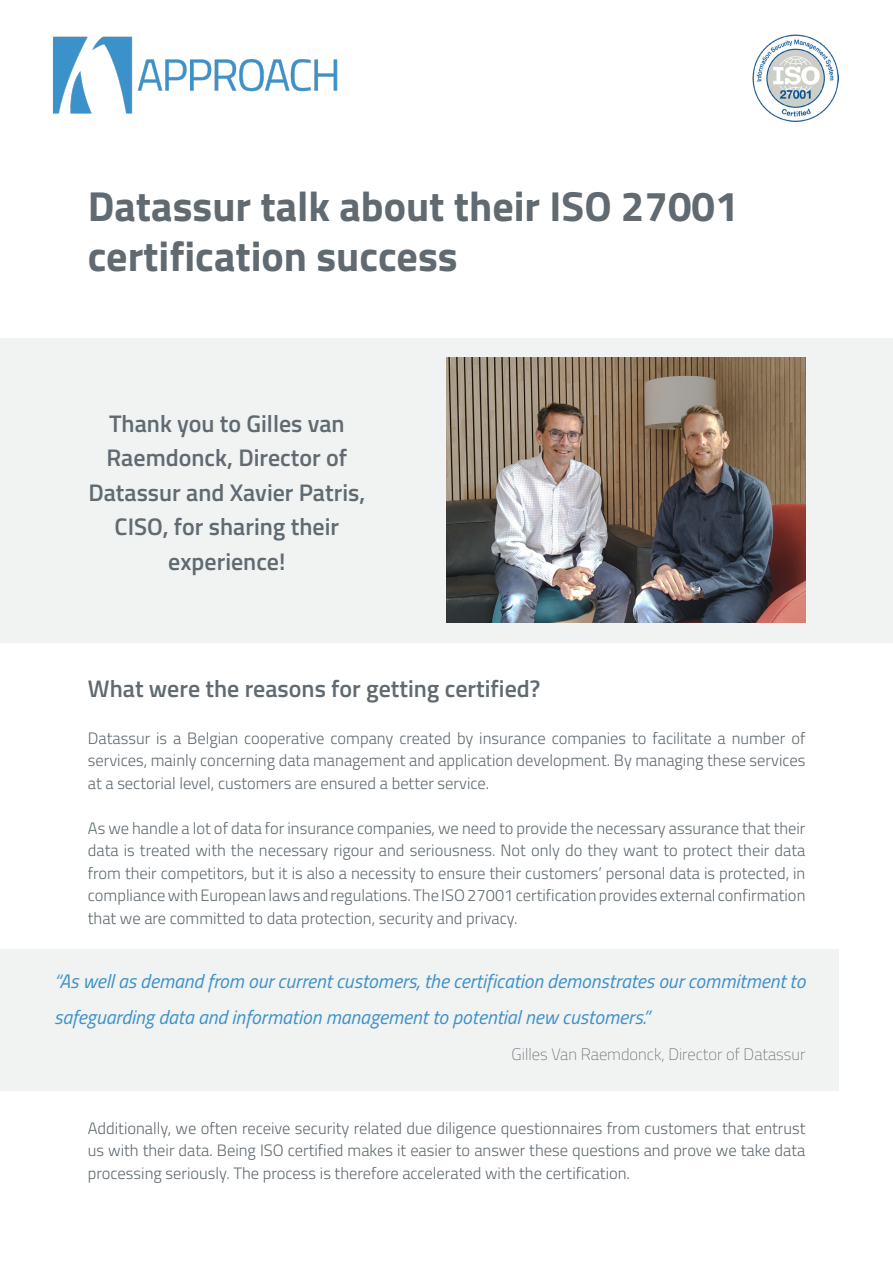
<style>
.page{position:relative;width:893px;height:1263px;background:#fff}
.page>*{position:absolute;margin:0;border:0;box-sizing:border-box;transform-origin:0 0}
.t1{font:700 42px/50.4px "Titillium Web";color:#606a70}
.t2{font:600 24px/34.5px "Titillium Web";color:#606a70;text-align:center}
.t3{font:italic 19.5px/36px "Titillium Web";color:#3c91c8}
.t4{font:300 16.5px/22.5px "Titillium Web";color:#606a70;text-align:justify}
.t5{font:200 16.5px "Titillium Web";color:#606a70}
</style>
<div class="page">
<div style="left:0;top:949px;width:839px;height:142px;background:#f1f2f2"></div>
<img style="left:753px;top:35px;width:86px;height:86px">
<img style="left:53px;top:36px;width:285px;height:78px">
<div style="left:0;top:338px;width:893px;height:304px;background:#f1f2f2"></div>
<img style="left:447px;top:357px;width:358px;height:266px">
<p class="t1" style="left:88px;top:179px;width:652px">Datassur talk about their ISO 27001 certification success</p>
<p class="t2" style="left:88px;top:405px;width:278px">Thank you to Gilles van<br>Raemdonck, Director of<br>Datassur and Xavier Patris,<br>CISO, for sharing their experience!</p>
<p class="t2" style="left:88px;top:670px;width:454px">What were the reasons for getting certified?</p>
<p class="t4" style="left:88px;top:726px;width:719px">Datassur is a Belgian cooperative company created by insurance companies to facilitate a number of services, mainly concerning data management and application development. By managing these services at a sectorial level, customers are ensured a better service.</p>
<p class="t4" style="left:88px;top:816px;width:719px">As we handle a lot of data for insurance companies, we need to provide the necessary assurance that their data is treated with the necessary rigour and seriousness. Not only do they want to protect their data from their competitors, but it is also a necessity to ensure their customers’ personal data is protected, in compliance with European laws and regulations. The ISO 27001 certification provides external confirmation that we are committed to data protection, security and privacy.</p>
<p class="t3" style="left:54px;top:962px;width:753px">“As well as demand from our current customers, the certification demonstrates our commitment to safeguarding data and information management to potential new customers.”</p>
<p class="t5" style="left:512px;top:1042px;width:295px">Gilles Van Raemdonck, Director of Datassur</p>
<p class="t4" style="left:88px;top:1116px;width:719px">Additionally, we often receive security related due diligence questionnaires from customers that entrust us with their data. Being ISO certified makes it easier to answer these questions and prove we take data processing seriously. The process is therefore accelerated with the certification.</p>
</div>
